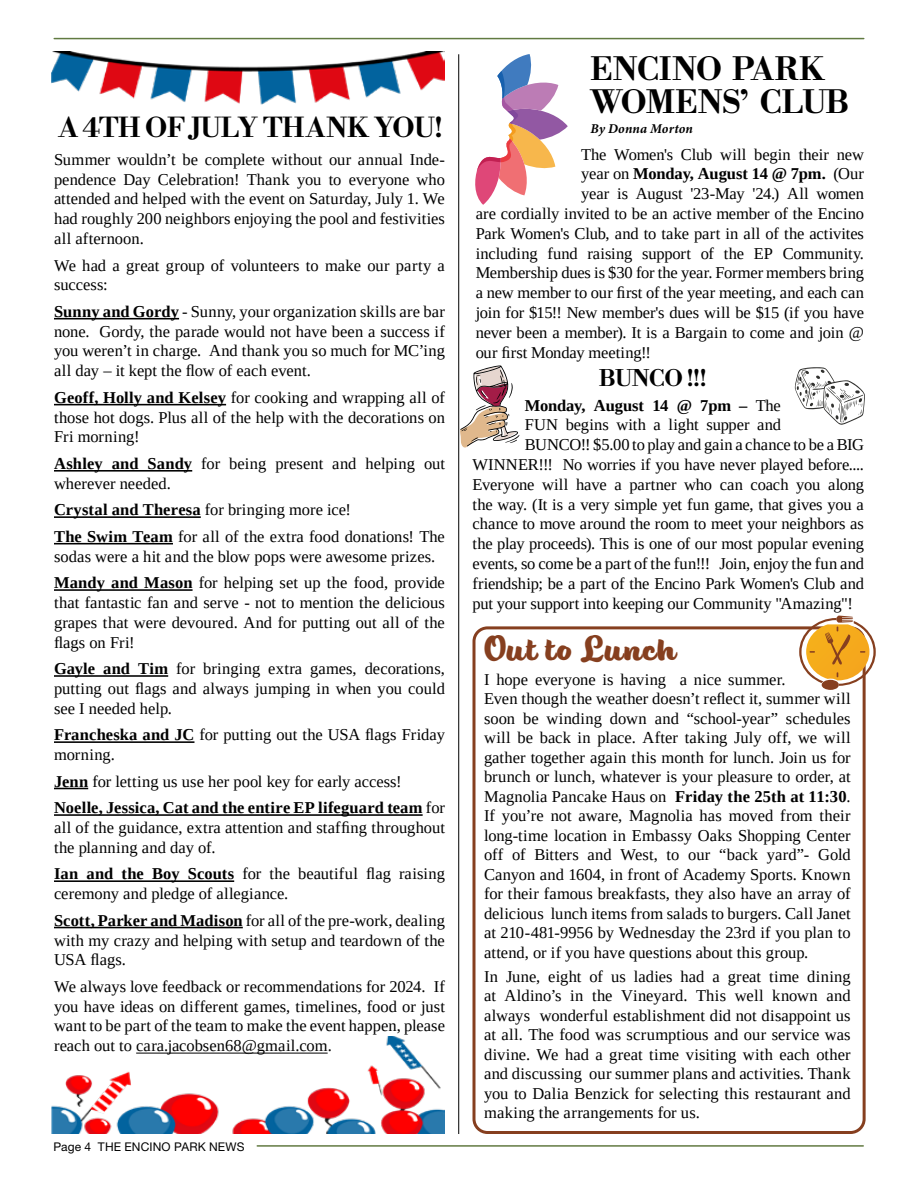
<style>
.page{position:relative;width:918px;height:1188px;background:#fff}
.page>*{position:absolute;margin:0;border:0;box-sizing:border-box;transform-origin:0 0}
.t1{font:33px "Eds Market Bold Script";letter-spacing:.04em;color:#863f1f}
.t2{font:700 31.5px/33px "Libre Bodoni";letter-spacing:-.005em;color:#000}
.t3{font:700 27px "Libre Bodoni";letter-spacing:-.02em;color:#000}
.t4{font:700 22.5px "Libre Bodoni";letter-spacing:-.03em;color:#000}
.t5{font:16.5px/19.8px "Liberation Serif";letter-spacing:-.005em;color:#000}
.t6{font:700 16.5px/26.5px "Liberation Serif";color:#000}
.t7{font:italic 700 13.5px "Minion Pro";letter-spacing:.01em;color:#000}
.t8{font:12px "Helvetica Neue LT Std";letter-spacing:.015em;color:#000}
.s1{font-weight:700}
.s2{font-weight:400}
</style>
<div class="page">
<hr style="left:54px;top:38px;width:810px;height:1px;background:#617a41">
<hr style="left:257px;top:1145px;width:606px;height:2px;background:#617a41">
<svg style="left:460px;top:365px;width:59px;height:83px"></svg>
<svg style="left:795px;top:367px;width:70px;height:58px"></svg>
<div style="left:472px;top:626px;width:394px;height:508px;border:3px solid #863f1f;border-radius:14px"></div>
<svg style="left:799px;top:616px;width:77px;height:74px"></svg>
<svg style="left:475px;top:54px;width:93px;height:151px"></svg>
<hr style="left:54px;top:318px;width:125px;height:1px;background:#000">
<hr style="left:54px;top:404px;width:172px;height:1px;background:#000">
<hr style="left:54px;top:470px;width:138px;height:2px;background:#000">
<hr style="left:54px;top:516px;width:147px;height:2px;background:#000">
<hr style="left:54px;top:543px;width:119px;height:1px;background:#000">
<hr style="left:54px;top:589px;width:139px;height:2px;background:#000">
<hr style="left:54px;top:675px;width:114px;height:2px;background:#000">
<hr style="left:54px;top:741px;width:140px;height:2px;background:#000">
<hr style="left:54px;top:788px;width:34px;height:1px;background:#000">
<hr style="left:54px;top:814px;width:369px;height:2px;background:#000">
<hr style="left:54px;top:880px;width:180px;height:2px;background:#000">
<hr style="left:54px;top:927px;width:189px;height:1px;background:#000">
<img style="left:52px;top:52px;width:393px;height:53px">
<img style="left:52px;top:1037px;width:393px;height:96px">
<hr style="left:458px;top:54px;width:1px;height:1080px;background:#000">
<h3 class="t3" style="left:58px;top:112px;width:386px">A 4TH OF JULY THANK YOU!</h3>
<p class="t5" style="left:54px;top:149px;width:392px;text-align:justify">Summer wouldn’t be complete without our annual Inde&shy;pendence Day Celebration! Thank you to everyone who attended and helped with the event on Saturday, July 1. We had roughly 200 neighbors enjoying the pool and festivities all afternoon.</p>
<p class="t5" style="left:54px;top:255px;width:392px">We had a great group of volunteers to make our party a success:</p>
<p class="t5" style="left:54px;top:301px;width:392px;text-align:justify"><span class="s1">Sunny and Gordy</span> - Sunny, your organization skills are bar none. Gordy, the parade would not have been a success if you weren’t in charge. And thank you so much for MC’ing all day – it kept the flow of each event.</p>
<p class="t5" style="left:54px;top:387px;width:392px;text-align:justify"><span class="s1">Geoff, Holly and Kelsey</span> for cooking and wrapping all of those hot dogs. Plus all of the help with the decorations on Fri morning!</p>
<p class="t5" style="left:54px;top:454px;width:392px"><span class="s1">Ashley and Sandy</span> for being present and helping out wherever needed.</p>
<p class="t5" style="left:54px;top:496px;width:392px;line-height:26.5px"><span class="s1">Crystal and Theresa</span> for bringing more ice!<br><span class="s1">The Swim Team</span> for all of the extra food donations! The</p>
<p class="t5" style="left:54px;top:543px;width:392px;line-height:26.5px">sodas were a hit and the blow pops were awesome prizes.<br><span class="s1">Mandy and Mason</span> for helping set up the food, provide</p>
<p class="t5" style="left:54px;top:593px;width:392px;text-align:justify">that fantastic fan and serve - not to mention the delicious grapes that were devoured. And for putting out all of the flags on Fri!</p>
<p class="t5" style="left:54px;top:659px;width:392px;text-align:justify"><span class="s1">Gayle and Tim</span> for bringing extra games, decorations, putting out flags and always jumping in when you could see I needed help.</p>
<p class="t5" style="left:54px;top:725px;width:392px"><span class="s1">Francheska and JC</span> for putting out the USA flags Friday morning.</p>
<p class="t6" style="left:54px;top:768px;width:392px">Jenn <span class="s2">for letting us use her pool key for early access!<br></span>Noelle, Jessica, Cat and the entire EP lifeguard team <span class="s2">for</span></p>
<p class="t5" style="left:54px;top:818px;width:392px">all of the guidance, extra attention and staffing throughout the planning and day of.</p>
<p class="t5" style="left:54px;top:864px;width:392px"><span class="s1">Ian and the Boy Scouts</span> for the beautiful flag raising ceremony and pledge of allegiance.</p>
<p class="t5" style="left:54px;top:910px;width:392px;text-align:justify"><span class="s1">Scott, Parker and Madison</span> for all of the pre-work, dealing with my crazy and helping with setup and teardown of the USA flags.</p>
<p class="t5" style="left:54px;top:976px;width:393px;text-align:justify">We always love feedback or recommendations for 2024. If you have ideas on different games, timelines, food or just want to be part of the team to make the event happen, please reach out to cara.jacobsen68@gmail.com.</p>
<p class="t8" style="left:53px;top:1140px;width:193px">Page 4 THE ENCINO PARK NEWS</p>
<h2 class="t2" style="left:591px;top:54px;width:260px">ENCINO PARK<br>WOMENS’ CLUB</h2>
<p class="t7" style="left:591px;top:119px;width:104px">By Donna Morton</p>
<p class="t5" style="left:581px;top:144px;width:284px">The Women's Club will begin their new</p>
<p class="t6" style="left:581px;top:160px;width:284px"><span class="s2">year on</span> Monday, August 14 @ 7pm. <span class="s2">(Our</span></p>
<p class="t5" style="left:581px;top:184px;width:284px">year is August '23-May '24.) All women</p>
<p class="t5" style="left:476px;top:204px;width:390px">are cordially invited to be an active member of the Encino</p>
<p class="t5" style="left:476px;top:223px;width:390px">Park Women's Club, and to take part in all of the activites</p>
<p class="t5" style="left:476px;top:243px;width:390px">including fund raising support of the EP Community.</p>
<p class="t5" style="left:476px;top:263px;width:390px">Membership dues is $30 for the year. Former members bring</p>
<p class="t5" style="left:476px;top:283px;width:390px">a new member to our first of the year meeting, and each can</p>
<p class="t5" style="left:476px;top:303px;width:390px">join for $15!! New member's dues will be $15 (if you have</p>
<p class="t5" style="left:476px;top:322px;width:390px">never been a member). It is a Bargain to come and join @</p>
<p class="t5" style="left:476px;top:342px;width:177px">our first Monday meeting!!</p>
<h3 class="t4" style="left:599px;top:365px;width:109px">BUNCO !!!</h3>
<p class="t6" style="left:525px;top:392px;width:258px">Monday, August 14 @ 7pm – <span class="s2">The</span></p>
<p class="t5" style="left:525px;top:415px;width:258px">FUN begins with a light supper and</p>
<p class="t5" style="left:525px;top:435px;width:341px">BUNCO!! $5.00 to play and gain a chance to be a BIG</p>
<p class="t5" style="left:473px;top:455px;width:393px">WINNER!!! No worries if you have never played before....</p>
<p class="t5" style="left:473px;top:474px;width:393px">Everyone will have a partner who can coach you along</p>
<p class="t5" style="left:473px;top:494px;width:393px">the way. (It is a very simple yet fun game, that gives you a</p>
<p class="t5" style="left:473px;top:514px;width:393px">chance to move around the room to meet your neighbors as</p>
<p class="t5" style="left:473px;top:534px;width:393px">the play proceeds). This is one of our most popular evening</p>
<p class="t5" style="left:473px;top:554px;width:393px">events, so come be a part of the fun!!! Join, enjoy the fun and</p>
<p class="t5" style="left:473px;top:573px;width:393px">friendship; be a part of the Encino Park Women's Club and</p>
<p class="t5" style="left:473px;top:593px;width:382px">put your support into keeping our Community "Amazing"!</p>
<h1 class="t1" style="left:484px;top:629px;width:194px">Out to Lunch</h1>
<p class="t5" style="left:484px;top:669px;width:368px">I hope everyone is having a nice summer.<br>Even though the weather doesn’t reflect it, summer will soon be winding down and “school-year” schedules will be back in place. After taking July off, we will gather together again this month for lunch. Join us for brunch or lunch, whatever is your pleasure to order, at Magnolia Pancake Haus on <span class="s1">Friday the 25th at 11:30</span>.<br>If you’re not aware, Magnolia has moved from their long-time location in Embassy Oaks Shopping Center off of Bitters and West, to our “back yard”- Gold Canyon and 1604, in front of Academy Sports. Known for their famous breakfasts, they also have an array of delicious lunch items from salads to burgers. Call Janet at 210-481-9956 by Wednesday the 23rd if you plan to attend, or if you have questions about this group.</p>
<p class="t5" style="left:484px;top:967px;width:368px;text-align:justify">In June, eight of us ladies had a great time dining at Aldino’s in the Vineyard. This well known and always wonderful establishment did not disappoint us at all. The food was scrumptious and our service was divine. We had a great time visiting with each other and discussing our summer plans and activities. Thank you to Dalia Benzick for selecting this restaurant and making the arrangements for us.</p>
</div>
